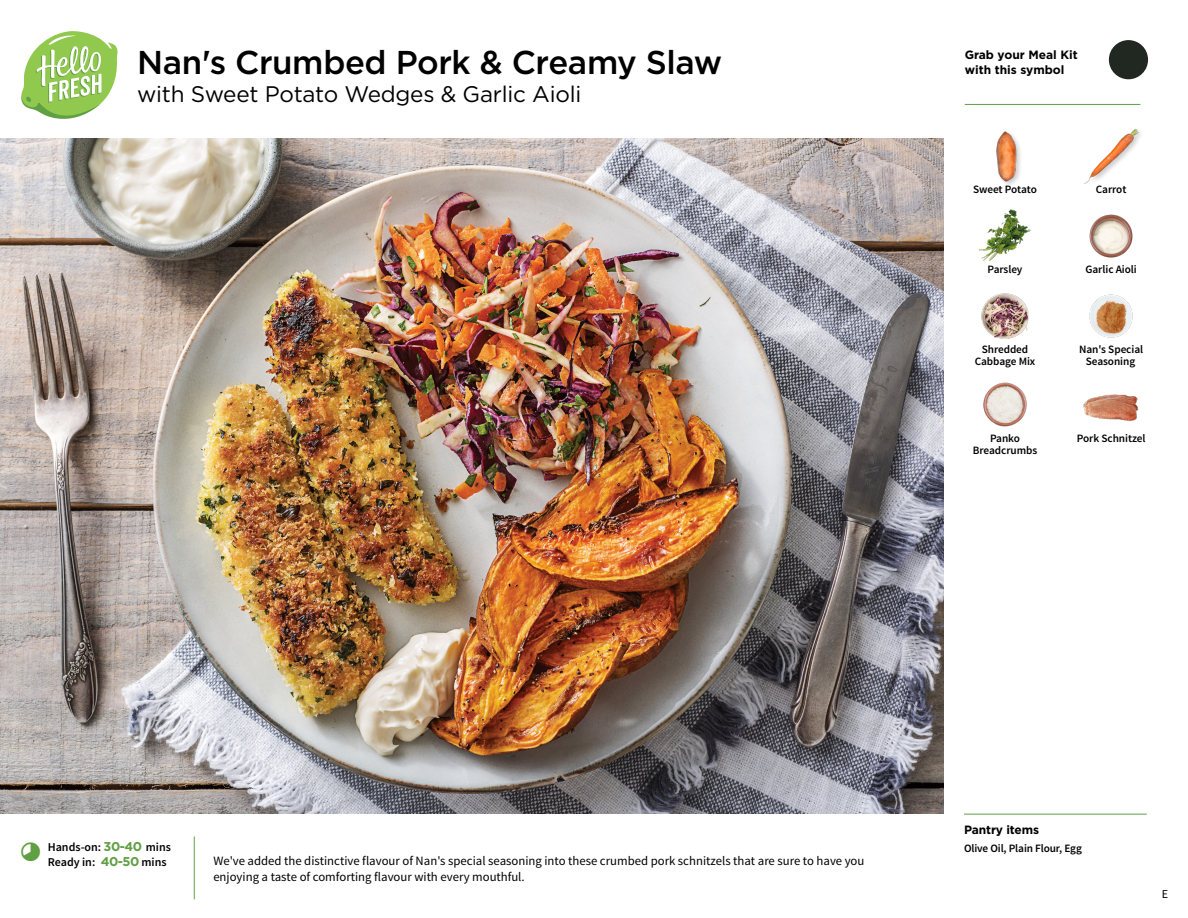
<style>
.page{position:relative;width:1188px;height:918px;background:#fff}
.page>*{position:absolute;margin:0;border:0;box-sizing:border-box;transform-origin:0 0}
.t1{font:500 33px "Gotham";letter-spacing:-.015em;color:#000}
.t2{font:22.5px "Gotham";letter-spacing:-.01em;color:#000}
.t3{font:12.75px/16.5px "Source Sans Pro";color:#000}
.t4{font:700 12px/15px "Gotham";color:#000}
.t5{font:600 12px/15px "Source Sans Pro";color:#000}
.t6{font:12px "Source Sans Pro";color:#000}
.t7{font:600 11.25px/12px "Source Sans Pro";letter-spacing:-.005em;color:#000;text-align:center}
.s1{font-family:"Gotham";font-weight:700;font-size:12.75px;color:#609f43}
</style>
<div class="page">
<img style="left:0;top:139px;width:944px;height:675px">
<img style="left:1089px;top:294px;width:44px;height:44px">
<img style="left:1083px;top:394px;width:56px;height:27px">
<img style="left:983px;top:382px;width:44px;height:45px">
<img style="left:982px;top:294px;width:46px;height:44px">
<img style="left:979px;top:209px;width:53px;height:52px">
<img style="left:1089px;top:214px;width:44px;height:44px">
<div style="left:995px;top:130px;width:28px;height:58px;background:#000;opacity:.2"></div>
<img style="left:995px;top:130px;width:28px;height:53px">
<img style="left:1084px;top:128px;width:56px;height:56px">
<hr style="left:964px;top:814px;width:183px;height:1px;background:#609f43">
<svg style="left:21px;top:31px;width:97px;height:88px"></svg>
<hr style="left:965px;top:104px;width:175px;height:1px;background:#609f43">
<svg style="left:1108px;top:40px;width:41px;height:40px"></svg>
<h1 class="t1" style="left:137px;top:41px;width:587px">Nan's Crumbed Pork &amp; Creamy Slaw</h1>
<h2 class="t2" style="left:137px;top:80px;width:446px">with Sweet Potato Wedges &amp; Garlic Aioli</h2>
<p class="t4" style="left:965px;top:47px;width:115px">Grab your Meal Kit with this symbol</p>
<p class="t7" style="left:973px;top:184px;width:65px">Sweet Potato</p>
<p class="t7" style="left:1096px;top:184px;width:32px">Carrot</p>
<p class="t7" style="left:988px;top:264px;width:37px">Parsley</p>
<p class="t7" style="left:975px;top:344px;width:62px">Shredded<br>Cabbage Mix</p>
<p class="t7" style="left:1085px;top:264px;width:53px">Garlic Aioli</p>
<p class="t7" style="left:1079px;top:344px;width:66px">Nan's Special<br>Seasoning</p>
<p class="t7" style="left:990px;top:432px;width:31px">Panko</p>
<p class="t7" style="left:1077px;top:432px;width:70px">Pork Schnitzel</p>
<p class="t7" style="left:973px;top:444px;width:66px">Breadcrumbs</p>
<p class="t5" style="left:48px;top:840px;width:125px">Hands-on: <span class="s1">30-40</span> mins<br>Ready in: <span class="s1">40-50</span> mins</p>
<p class="t3" style="left:213px;top:852px;width:653px">We've added the distinctive flavour of Nan's special seasoning into these crumbed pork schnitzels that are sure to have you enjoying a taste of comforting flavour with every mouthful.</p>
<p class="t4" style="left:964px;top:822px;width:77px">Pantry items</p>
<p class="t7" style="left:964px;top:842px;width:119px">Olive Oil, Plain Flour, Egg</p>
<p class="t6" style="left:1162px;top:886px;width:8px">E</p>
</div>
